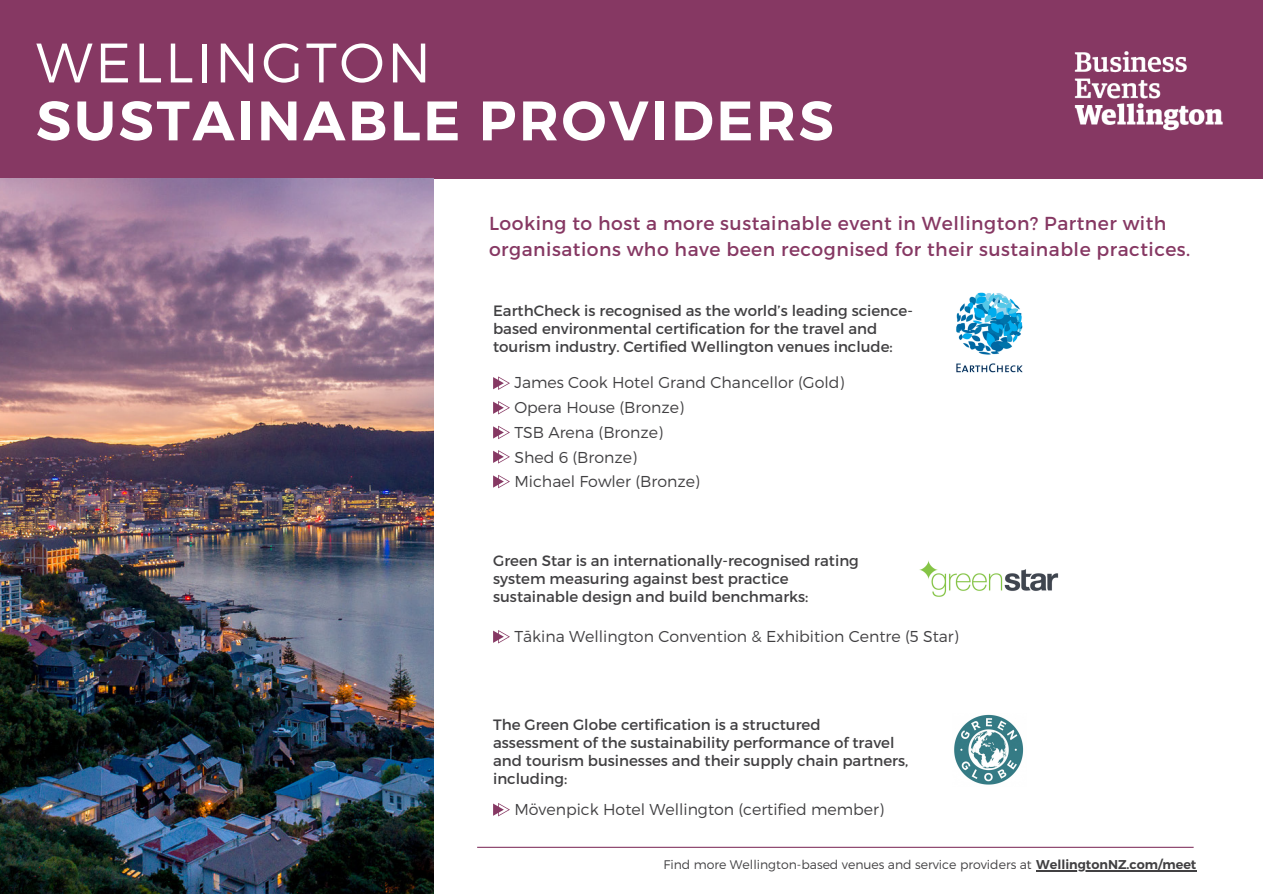
<style>
.page{position:relative;width:1263px;height:894px;background:#fff}
.page>*{position:absolute;margin:0;border:0;box-sizing:border-box;transform-origin:0 0}
.t1{font:600 55.5px "Montserrat";letter-spacing:.045em;color:#fff}
.t2{font:300 55.5px "Montserrat";letter-spacing:.045em;color:#fff}
.t3{font:18.75px/25.8px "Montserrat";letter-spacing:.025em;color:#863863}
.t4{font:300 15.75px "Montserrat";color:#414042}
.t5{font:15px/18px "Montserrat";color:#414042}
.t6{font:300 12.45px "Montserrat";color:#414042}
.s1{font-weight:600;font-size:12.75px}
</style>
<div class="page">
<div style="left:0;top:0;width:1262px;height:179px;background:#863863"></div>
<img style="left:919px;top:560px;width:140px;height:37px">
<img style="left:954px;top:714px;width:70px;height:71px">
<img style="left:956px;top:292px;width:67px;height:81px">
<img style="left:0;top:179px;width:433px;height:714px">
<svg style="left:493px;top:376px;width:17px;height:14px"></svg>
<svg style="left:493px;top:401px;width:17px;height:13px"></svg>
<svg style="left:493px;top:425px;width:17px;height:14px"></svg>
<svg style="left:493px;top:450px;width:17px;height:13px"></svg>
<svg style="left:493px;top:475px;width:17px;height:13px"></svg>
<svg style="left:493px;top:630px;width:17px;height:13px"></svg>
<svg style="left:493px;top:803px;width:17px;height:13px"></svg>
<img style="left:1074px;top:51px;width:149px;height:80px">
<hr style="left:477px;top:846px;width:717px;height:1px;background:#863863">
<hr style="left:1036px;top:869px;width:160px;height:2px;background:#414042">
<p class="t2" style="left:36px;top:27px;width:397px">WELLINGTON</p>
<p class="t1" style="left:36px;top:87px;width:799px">SUSTAINABLE PROVIDERS</p>
<p class="t3" style="left:489px;top:209px;width:703px">Looking to host a more sustainable event in Wellington? Partner with organisations who have been recognised for their sustainable practices.</p>
<p class="t5" style="left:493px;top:301px;width:421px">EarthCheck is recognised as the world’s leading science&shy;based environmental certification for the travel and tourism industry. Certified Wellington venues include:</p>
<p class="t4" style="left:514px;top:372px;width:332px">James Cook Hotel Grand Chancellor (Gold)</p>
<p class="t4" style="left:514px;top:397px;width:171px">Opera House (Bronze)</p>
<p class="t4" style="left:514px;top:422px;width:150px">TSB Arena (Bronze)</p>
<p class="t4" style="left:514px;top:446px;width:124px">Shed 6 (Bronze)</p>
<p class="t4" style="left:514px;top:471px;width:187px">Michael Fowler (Bronze)</p>
<p class="t5" style="left:493px;top:551px;width:367px">Green Star is an internationally-recognised rating system measuring against best practice sustainable design and build benchmarks:</p>
<p class="t4" style="left:514px;top:626px;width:446px">Tākina Wellington Convention &amp; Exhibition Centre (5 Star)</p>
<p class="t5" style="left:493px;top:714px;width:417px">The Green Globe certification is a structured assessment of the sustainability performance of travel and tourism businesses and their supply chain partners, including:</p>
<p class="t4" style="left:514px;top:798px;width:371px">Mövenpick Hotel Wellington (certified member)</p>
<p class="t6" style="left:663px;top:855px;width:534px">Find more Wellington-based venues and service providers at <span class="s1">WellingtonNZ.com/meet</span></p>
</div>
